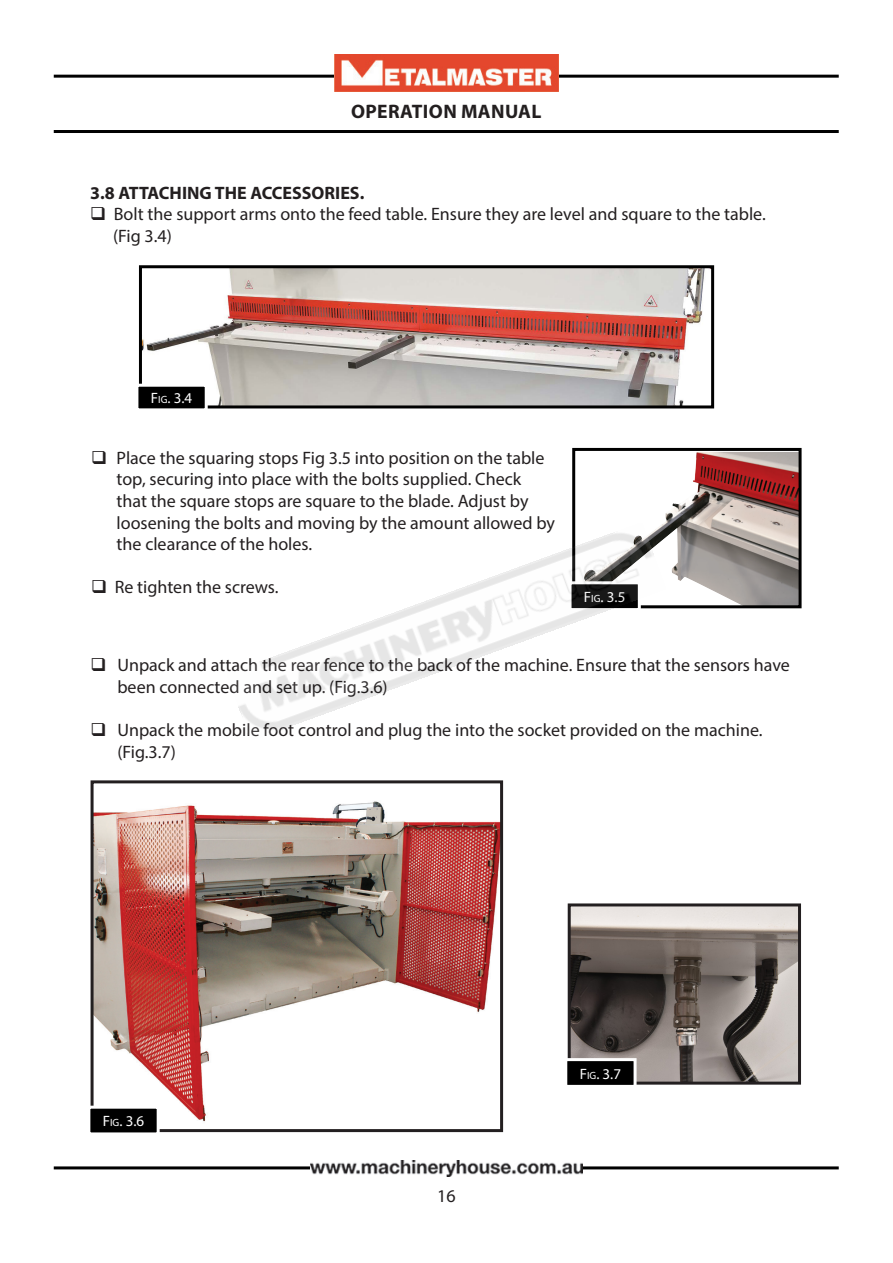
<style>
.page{position:relative;width:893px;height:1263px;background:#fff}
.page>*{position:absolute;margin:0;border:0;box-sizing:border-box;transform-origin:0 0}
.t1{font:700 19.65px "Myriad Pro";letter-spacing:.02em;color:#231f20}
.t2{font:18px/21.6px "Myriad Pro";color:#231f20}
.t3{font:700 18px "Myriad Pro";color:#231f20}
.t4{font:15px "Myriad Pro";color:#fff}
.s1{font-size:10.5px}
</style>
<div class="page">
<hr style="left:54px;top:75px;width:785px;height:3px;background:#000">
<img style="left:334px;top:55px;width:224px;height:37px">
<hr style="left:54px;top:1166px;width:785px;height:3px;background:#000">
<hr style="left:54px;top:130px;width:785px;height:3px;background:#000">
<img style="left:310px;top:1160px;width:272px;height:17px">
<img style="left:143px;top:269px;width:562px;height:135px">
<div style="left:139px;top:265px;width:575px;height:143px;border:3px solid #000"></div>
<div style="left:137px;top:385px;width:69px;height:25px;background:#000"></div>
<div style="left:135px;top:384px;width:73px;height:27px;border:3px solid #fff"></div>
<img style="left:665px;top:452px;width:133px;height:152px">
<div style="left:572px;top:448px;width:230px;height:160px;border:3px solid #000"></div>
<img style="left:95px;top:801px;width:404px;height:321px">
<div style="left:91px;top:780px;width:412px;height:352px;border:3px solid #231f20"></div>
<div style="left:89px;top:1107px;width:69px;height:27px;background:#000"></div>
<div style="left:87px;top:1106px;width:73px;height:29px;border:3px solid #fff"></div>
<img style="left:572px;top:907px;width:225px;height:173px">
<div style="left:568px;top:903px;width:233px;height:181px;border:3px solid #231f20"></div>
<div style="left:566px;top:1059px;width:69px;height:27px;background:#000"></div>
<div style="left:564px;top:1058px;width:73px;height:30px;border:3px solid #fff"></div>
<img style="left:238px;top:523px;width:428px;height:208px">
<p class="t1" style="left:351px;top:98px;width:192px">OPERATION MANUAL</p>
<p class="t3" style="left:90px;top:181px;width:276px">3.8 ATTACHING THE ACCESSORIES.</p>
<p class="t2" style="left:113px;top:203px;width:654px;text-indent:-23px">❑ Bolt the support arms onto the feed table. Ensure they are level and square to the table. (Fig 3.4)</p>
<p class="t4" style="left:151px;top:389px;width:43px">F<span class="s1">ig</span>. 3.4</p>
<p class="t2" style="left:117px;top:447px;width:440px;text-indent:-26px">❑ Place the squaring stops Fig 3.5 into position on the table top, securing into place with the bolts supplied. Check that the square stops are square to the blade. Adjust by loosening the bolts and moving by the amount allowed by the clearance of the holes.</p>
<p class="t2" style="left:91px;top:576px;width:189px">❑ Re tighten the screws.</p>
<p class="t4" style="left:584px;top:587px;width:43px">F<span class="s1">ig</span>. 3.5</p>
<p class="t2" style="left:117px;top:654px;width:674px;text-indent:-27px">❑ Unpack and attach the rear fence to the back of the machine. Ensure that the sensors have been connected and set up. (Fig.3.6)</p>
<p class="t2" style="left:117px;top:719px;width:647px;text-indent:-27px">❑ Unpack the mobile foot control and plug the into the socket provided on the machine. (Fig.3.7)</p>
<p class="t4" style="left:103px;top:1112px;width:43px">F<span class="s1">ig</span>. 3.6</p>
<p class="t2" style="left:437px;top:1185px;width:20px">16</p>
<p class="t4" style="left:580px;top:1064px;width:43px">F<span class="s1">ig</span>. 3.7</p>
</div>
